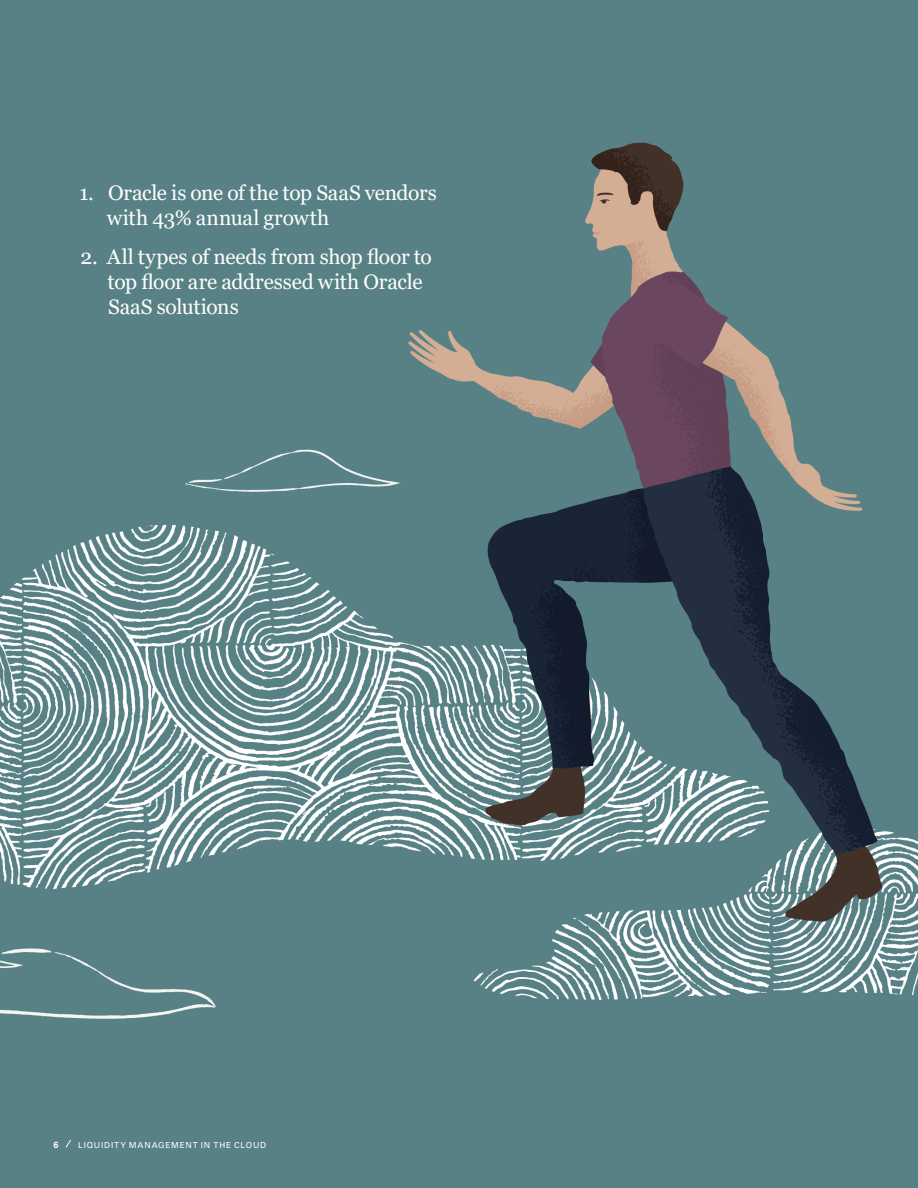
<style>
.page{position:relative;width:918px;height:1188px;background:#fff}
.page>*{position:absolute;margin:0;border:0;box-sizing:border-box;transform-origin:0 0}
.t1{font:21px/25.2px "Georgia";letter-spacing:-.01em;color:#fdfdfc}
.t2{font:700 9px "Univers LT Std";color:#fff}
.t3{font:8.25px "Univers LT Std";letter-spacing:.1em;color:#fff}
</style>
<div class="page">
<img style="left:0;top:0;width:918px;height:1188px">
<svg style="left:65px;top:1139px;width:7px;height:9px"></svg>
<p class="t1" style="left:107px;top:181px;width:331px;text-indent:-27px">1. Oracle is one of the top SaaS vendors with 43% annual growth</p>
<p class="t1" style="left:108px;top:245px;width:326px;text-indent:-27px">2. All types of needs from shop floor to top floor are addressed with Oracle<br>SaaS solutions</p>
<p class="t2" style="left:53px;top:1139px;width:7px">6</p>
<p class="t3" style="left:78px;top:1140px;width:189px">LIQUIDITY MANAGEMENT IN THE CLOUD</p>
</div>
